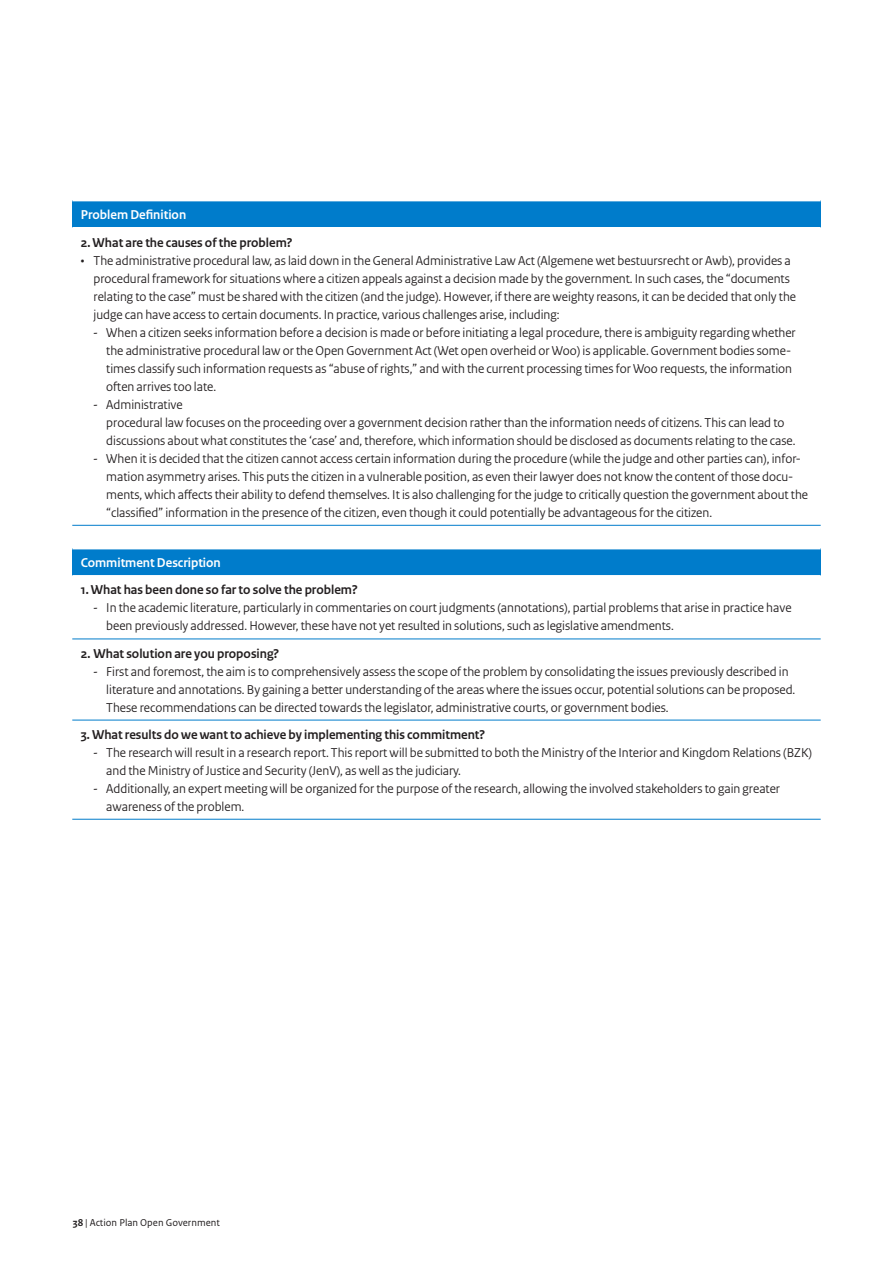
<style>
.page{position:relative;width:893px;height:1263px;background:#fff}
.page>*{position:absolute;margin:0;border:0;box-sizing:border-box;transform-origin:0 0}
.t1{font:13.5px/18px "Rijksoverheid Sans Heading";color:#231f20}
.Tabel_kop{font:700 13.5px "Rijksoverheid Sans Heading";color:#231f20}
.Tabel_kop-2{font:700 13.5px "Rijksoverheid Sans Heading";color:#fff}
.t2{font:10.5px "Rijksoverheid Sans Text";color:#231f20}
.s1{font-family:"Rijksoverheid Serif"}
.s2{font-weight:700}
</style>
<div class="page">
<div style="left:72px;top:201px;width:749px;height:27px;background:#007ccb"></div>
<hr style="left:72px;top:227px;width:749px;height:1px;background:#fff">
<hr style="left:72px;top:525px;width:749px;height:1px;background:#007ccb">
<div style="left:72px;top:549px;width:749px;height:27px;background:#007ccb"></div>
<hr style="left:72px;top:575px;width:749px;height:1px;background:#fff">
<hr style="left:72px;top:638px;width:749px;height:1px;background:#007ccb">
<hr style="left:72px;top:720px;width:749px;height:1px;background:#007ccb">
<hr style="left:72px;top:819px;width:749px;height:1px;background:#007ccb">
<p class="Tabel_kop-2" style="left:81px;top:207px;width:107px">Problem Definition</p>
<p class="Tabel_kop" style="left:81px;top:235px;width:213px">2. What are the causes of the problem?</p>
<p class="t1" style="left:94px;top:252px;width:704px;text-indent:-13px">• The administrative procedural law, as laid down in the General Administrative Law Act (Algemene wet bestuursrecht or Awb), provides a procedural framework for situations where a citizen appeals against a decision made by the government. In such cases, the “documents relating to the case” must be shared with the citizen (and the judge). However, if there are weighty reasons, it can be decided that only the judge can have access to certain documents. In practice, various challenges arise, including:</p>
<p class="t1" style="left:106px;top:324px;width:691px;text-indent:-13px"><span class="s1">-</span> When a citizen seeks information before a decision is made or before initiating a legal procedure, there is ambiguity regarding whether the administrative procedural law or the Open Government Act (Wet open overheid or Woo) is applicable. Government bodies some&shy;times classify such information requests as “abuse of rights,” and with the current processing times for Woo requests, the information often arrives too late.</p>
<p class="t1" style="left:106px;top:396px;width:691px;text-indent:-13px"><span class="s1">-</span> Administrative<br>procedural law focuses on the proceeding over a government decision rather than the information needs of citizens. This can lead to discussions about what constitutes the ‘case’ and, therefore, which information should be disclosed as documents relating to the case.</p>
<p class="t1" style="left:106px;top:450px;width:703px;text-indent:-13px"><span class="s1">-</span> When it is decided that the citizen cannot access certain information during the procedure (while the judge and other parties can), infor&shy;mation asymmetry arises. This puts the citizen in a vulnerable position, as even their lawyer does not know the content of those docu&shy;ments, which affects their ability to defend themselves. It is also challenging for the judge to critically question the government about the “classified” information in the presence of the citizen, even though it could potentially be advantageous for the citizen.</p>
<p class="Tabel_kop-2" style="left:81px;top:555px;width:142px">Commitment Description</p>
<p class="Tabel_kop" style="left:81px;top:582px;width:278px">1. What has been done so far to solve the problem?</p>
<p class="t1" style="left:106px;top:599px;width:687px;text-indent:-13px"><span class="s1">-</span> In the academic literature, particularly in commentaries on court judgments (annotations), partial problems that arise in practice have been previously addressed. However, these have not yet resulted in solutions, such as legislative amendments.</p>
<p class="Tabel_kop" style="left:81px;top:645px;width:200px">2. What solution are you proposing?</p>
<p class="t1" style="left:106px;top:662px;width:691px;text-indent:-13px"><span class="s1">-</span> First and foremost, the aim is to comprehensively assess the scope of the problem by consolidating the issues previously described in literature and annotations. By gaining a better understanding of the areas where the issues occur, potential solutions can be proposed.<br>These recommendations can be directed towards the legislator, administrative courts, or government bodies.</p>
<p class="Tabel_kop" style="left:81px;top:727px;width:406px">3. What results do we want to achieve by implementing this commitment?</p>
<p class="t1" style="left:106px;top:743px;width:707px;text-indent:-13px"><span class="s1">-</span> The research will result in a research report. This report will be submitted to both the Ministry of the Interior and Kingdom Relations (BZK) and the Ministry of Justice and Security (JenV), as well as the judiciary.</p>
<p class="t1" style="left:106px;top:779px;width:675px;text-indent:-13px"><span class="s1">-</span> Additionally, an expert meeting will be organized for the purpose of the research, allowing the involved stakeholders to gain greater awareness of the problem.</p>
<p class="t2" style="left:73px;top:1216px;width:148px"><span class="s2">38</span> | Action Plan Open Government</p>
</div>
